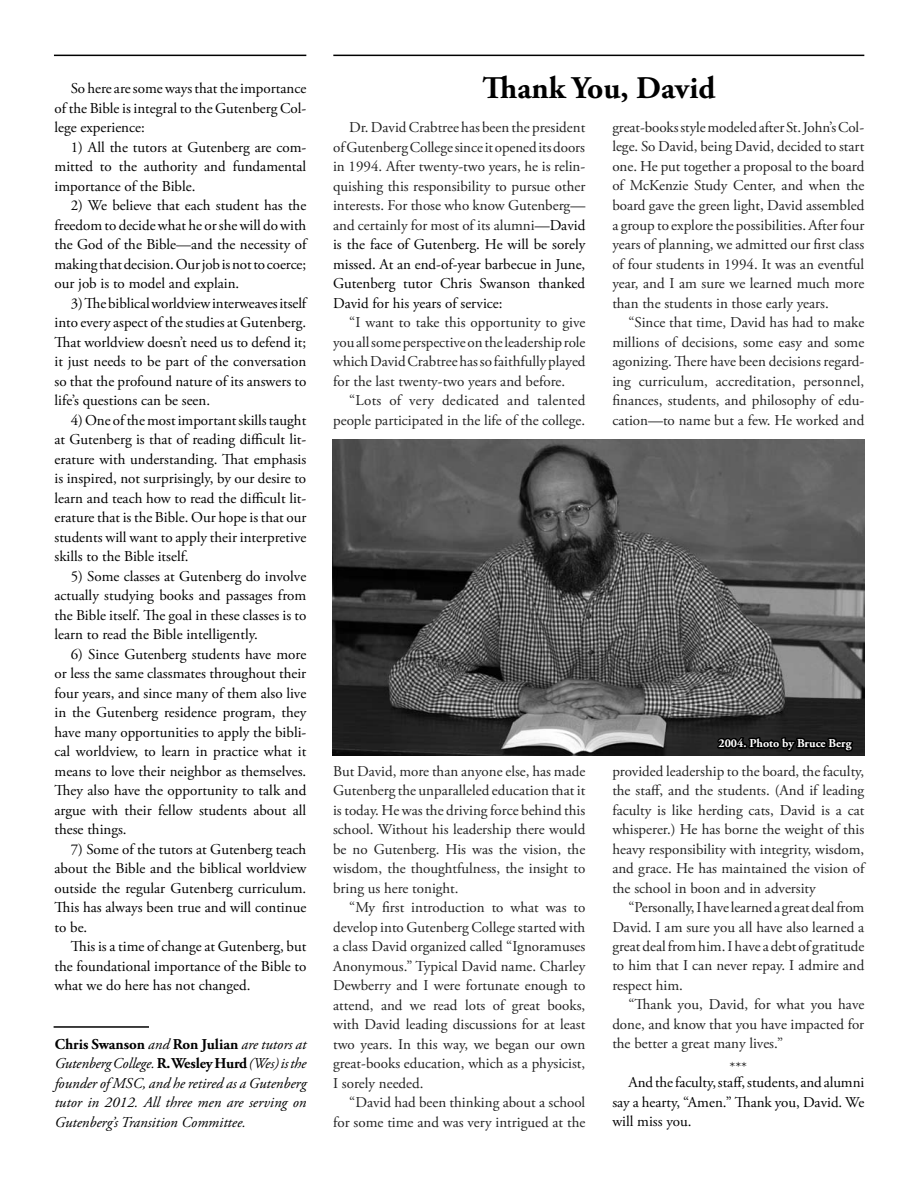
<style>
.page{position:relative;width:918px;height:1188px;background:#fff}
.page>*{position:absolute;margin:0;border:0;box-sizing:border-box;transform-origin:0 0}
.t1{font:700 31.5px "Adobe Garamond Pro";color:#000}
.t2{font:15px/19.5px "Adobe Garamond Pro";color:#222;text-align:justify}
.t3{font:15px/19.5px "Adobe Garamond Pro";color:#000;text-align:justify}
.t4{font:italic 15px/19.5px "Adobe Garamond Pro";color:#000;text-align:justify}
.t5{font:700 12px "Adobe Garamond Pro";color:#fff}
.s1{font-weight:700;font-style:normal}
.s2{color:#000}
</style>
<div class="page">
<hr style="left:54px;top:55px;width:252px;height:1px;background:#000">
<hr style="left:54px;top:1026px;width:95px;height:2px;background:#000">
<hr style="left:333px;top:55px;width:531px;height:1px;background:#000">
<img style="left:332px;top:440px;width:532px;height:315px">
<svg style="left:716px;top:734px;width:139px;height:19px;background:#131313"></svg>
<p class="t3" style="left:55px;top:79px;width:253px;text-indent:16px">So here are some ways that the importance of the Bible is integral to the Gutenberg Col&shy;lege experience:</p>
<p class="t3" style="left:55px;top:138px;width:253px;text-indent:16px">1) All the tutors at Gutenberg are com&shy;mitted to the authority and fundamental importance of the Bible.</p>
<p class="t3" style="left:55px;top:196px;width:253px;text-indent:16px">2) We believe that each student has the freedom to decide what he or she will do with the God of the Bible—and the necessity of making that decision. Our job is not to coerce; our job is to model and explain.</p>
<p class="t3" style="left:55px;top:294px;width:253px;text-indent:16px">3) The biblical worldview interweaves itself into every aspect of the studies at Gutenberg.<br>That worldview doesn’t need us to defend it; it just needs to be part of the conversation so that the profound nature of its answers to life’s questions can be seen.</p>
<p class="t3" style="left:55px;top:411px;width:253px;text-indent:16px">4) One of the most important skills taught at Gutenberg is that of reading difficult lit&shy;erature with understanding. That emphasis is inspired, not surprisingly, by our desire to learn and teach how to read the difficult lit&shy;erature that is the Bible. Our hope is that our students will want to apply their interpretive skills to the Bible itself.</p>
<p class="t3" style="left:55px;top:567px;width:253px;text-indent:16px">5) Some classes at Gutenberg do involve actually studying books and passages from the Bible itself. The goal in these classes is to learn to read the Bible intelligently.</p>
<p class="t3" style="left:55px;top:645px;width:253px;text-indent:16px">6) Since Gutenberg students have more or less the same classmates throughout their four years, and since many of them also live in the Gutenberg residence program, they have many opportunities to apply the bibli&shy;cal worldview, to learn in practice what it means to love their neighbor as themselves.<br>They also have the opportunity to talk and argue with their fellow students about all these things.</p>
<p class="t3" style="left:55px;top:840px;width:253px;text-indent:16px">7) Some of the tutors at Gutenberg teach about the Bible and the biblical worldview outside the regular Gutenberg curriculum.<br>This has always been true and will continue to be.</p>
<p class="t3" style="left:55px;top:937px;width:253px;text-indent:16px">This is a time of change at Gutenberg, but the foundational importance of the Bible to what we do here has not changed.</p>
<p class="t4" style="left:55px;top:1034px;width:253px"><span class="s1">Chris Swanson</span> and <span class="s1">Ron Julian</span> are tutors at Gutenberg College. <span class="s1">R. Wesley Hurd</span> (Wes) is the founder of MSC, and he retired as a Gutenberg tutor in 2012. All three men are serving on Gutenberg’s Transition Committee.</p>
<h1 class="t1" style="left:483px;top:69px;width:234px">Thank You, David</h1>
<p class="t2" style="left:333px;top:118px;width:254px;text-indent:16px">Dr. David Crabtree has been the president of Gutenberg College since it opened its doors in 1994. After twenty-two years, he is relin&shy;quishing this responsibility to pursue other interests. For those who know Gutenberg<span class="s2">— </span>and certainly for most of its alumni<span class="s2">—David is the face of Gutenberg. He will be sorely missed. At an end-of-year barbecue in June, Gutenberg tutor Chris Swanson thanked David for his years of service:</span></p>
<p class="t2" style="left:333px;top:313px;width:254px;text-indent:16px">“I want to take this opportunity to give you all some perspective on the leadership role which David Crabtree has so faithfully played for the last twenty-two years and before.</p>
<p class="t2" style="left:333px;top:391px;width:254px;text-align:right">“Lots of very dedicated and talented people participated in the life of the college.</p>
<p class="t2" style="left:612px;top:118px;width:254px">great-books style modeled after St. John’s Col&shy;lege. So David, being David, decided to start one. He put together a proposal to the board of McKenzie Study Center, and when the board gave the green light, David assembled a group to explore the possibilities. After four years of planning, we admitted our first class of four students in 1994. It was an eventful year, and I am sure we learned much more than the students in those early years.</p>
<p class="t2" style="left:612px;top:313px;width:254px;text-indent:16px">“Since that time, David has had to make millions of decisions, some easy and some agonizing. There have been decisions regard&shy;ing curriculum, accreditation, personnel, finances, students, and philosophy of edu&shy;cation<span class="s2">—</span>to name but a few. He worked and</p>
<p class="t2" style="left:333px;top:762px;width:254px">But David, more than anyone else, has made Gutenberg the unparalleled education that it is today. He was the driving force behind this school. Without his leadership there would be no Gutenberg. His was the vision, the wisdom, the thoughtfulness, the insight to bring us here tonight.</p>
<p class="t2" style="left:333px;top:898px;width:254px;text-indent:16px">“My first introduction to what was to develop into Gutenberg College started with a class David organized called “Ignoramuses Anonymous.” Typical David name. Charley Dewberry and I were fortunate enough to attend, and we read lots of great books, with David leading discussions for at least two years. In this way, we began our own great-books education, which as a physicist, I sorely needed.</p>
<p class="t2" style="left:333px;top:1093px;width:254px;text-align:right">“David had been thinking about a school for some time and was very intrigued at the</p>
<p class="t5" style="left:718px;top:736px;width:134px">2004. Photo by Bruce Berg</p>
<p class="t2" style="left:612px;top:762px;width:254px">provided leadership to the board, the faculty, the staff, and the students. (And if leading faculty is like herding cats, David is a cat whisperer.) He has borne the weight of this heavy responsibility with integrity, wisdom, and grace. He has maintained the vision of the school in boon and in adversity</p>
<p class="t2" style="left:612px;top:898px;width:254px;text-indent:16px">“Personally, I have learned a great deal from David. I am sure you all have also learned a great deal from him. I have a debt of gratitude to him that I can never repay. I admire and respect him.</p>
<p class="t2" style="left:612px;top:996px;width:254px;text-indent:16px">“Thank you, David, for what you have done, and know that you have impacted for the better a great many lives.”</p>
<p class="t2" style="left:729px;top:1059px;width:19px">***</p>
<p class="t3" style="left:612px;top:1074px;width:254px;text-indent:16px">And the faculty, staff, students, and alumni say a hearty, “Amen.” Thank you, David. We will miss you.</p>
</div>
